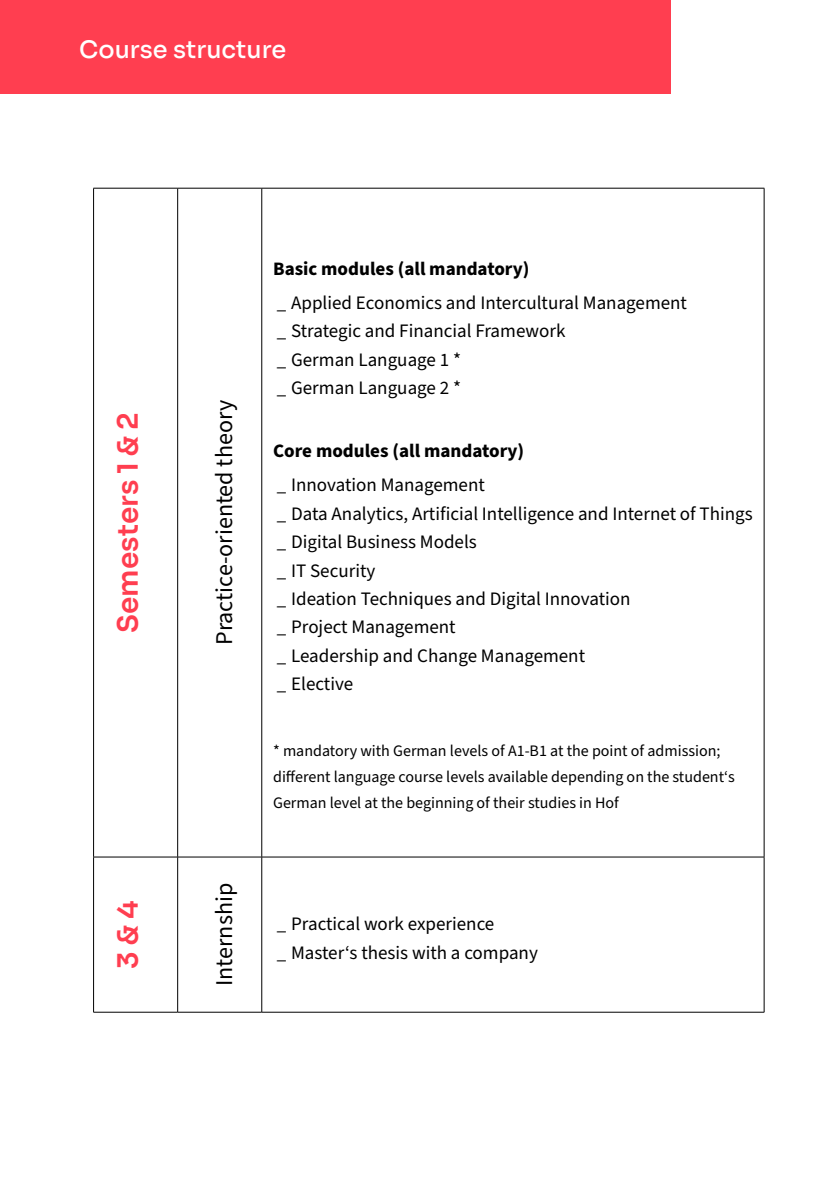
<style>
.page{position:relative;width:840px;height:1191px;background:#fff}
.page>*{position:absolute;margin:0;border:0;box-sizing:border-box;transform-origin:0 0}
.t1{font:600 28px "Sora";color:#ff3e50}
.t2{font:24px "Source Sans Pro";color:#000}
.t3{font:500 24px "Sora";color:#fff}
.t4{font:19px/28.4px "Source Sans Pro";color:#000}
.t5{font:700 19px "Source Sans Pro";color:#000}
.t6{font:16px/26px "Source Sans Pro";color:#000}
</style>
<div class="page">
<div style="left:0;top:0;width:670px;height:93px;background:#ff3e50"></div>
<hr style="left:763px;top:857px;width:1px;height:155px;background:#000">
<hr style="left:177px;top:856px;width:84px;height:1px;background:#000">
<hr style="left:261px;top:856px;width:503px;height:1px;background:#000">
<hr style="left:177px;top:1011px;width:84px;height:1px;background:#000">
<hr style="left:261px;top:1011px;width:503px;height:1px;background:#000">
<hr style="left:177px;top:188px;width:84px;height:1px;background:#000">
<hr style="left:261px;top:188px;width:503px;height:1px;background:#000">
<hr style="left:261px;top:188px;width:1px;height:668px;background:#000">
<hr style="left:261px;top:857px;width:1px;height:155px;background:#000">
<hr style="left:763px;top:188px;width:1px;height:668px;background:#000">
<hr style="left:93px;top:188px;width:84px;height:1px;background:#000">
<hr style="left:93px;top:188px;width:1px;height:668px;background:#000">
<hr style="left:177px;top:188px;width:1px;height:668px;background:#000">
<hr style="left:93px;top:856px;width:84px;height:1px;background:#000">
<hr style="left:93px;top:857px;width:1px;height:155px;background:#000">
<hr style="left:177px;top:857px;width:1px;height:155px;background:#000">
<hr style="left:93px;top:1011px;width:84px;height:1px;background:#000">
<p class="t3" style="left:79px;top:30px;width:208px">Course structure</p>
<h1 class="t1" style="left:105px;top:633px;width:222px;rotate:-90deg">Semesters 1 &amp; 2</h1>
<h1 class="t1" style="left:105px;top:968px;width:70px;rotate:-90deg">3 &amp; 4</h1>
<p class="t2" style="left:208px;top:645px;width:246px;rotate:-90deg">Practice-oriented theory</p>
<p class="t2" style="left:208px;top:986px;width:104px;rotate:-90deg">Internship</p>
<p class="t5" style="left:273px;top:255px;width:258px">Basic modules (all mandatory)</p>
<p class="t4" style="left:277px;top:289px;width:411px">_ Applied Economics and Intercultural Management _ Strategic and Financial Framework<br>_ German Language 1 *<br>_ German Language 2 *</p>
<p class="t5" style="left:273px;top:438px;width:252px">Core modules (all mandatory)</p>
<p class="t4" style="left:277px;top:471px;width:477px">_ Innovation Management<br>_ Data Analytics, Artificial Intelligence and Internet of Things _ Digital Business Models<br>_ IT Security<br>_ Ideation Techniques and Digital Innovation<br>_ Project Management<br>_ Leadership and Change Management<br>_ Elective</p>
<p class="t6" style="left:273px;top:738px;width:463px">* mandatory with German levels of A1-B1 at the point of admission; different language course levels available depending on the student‘s<br>German level at the beginning of their studies in Hof</p>
<p class="t4" style="left:277px;top:910px;width:262px">_ Practical work experience<br>_ Master‘s thesis with a company</p>
</div>
